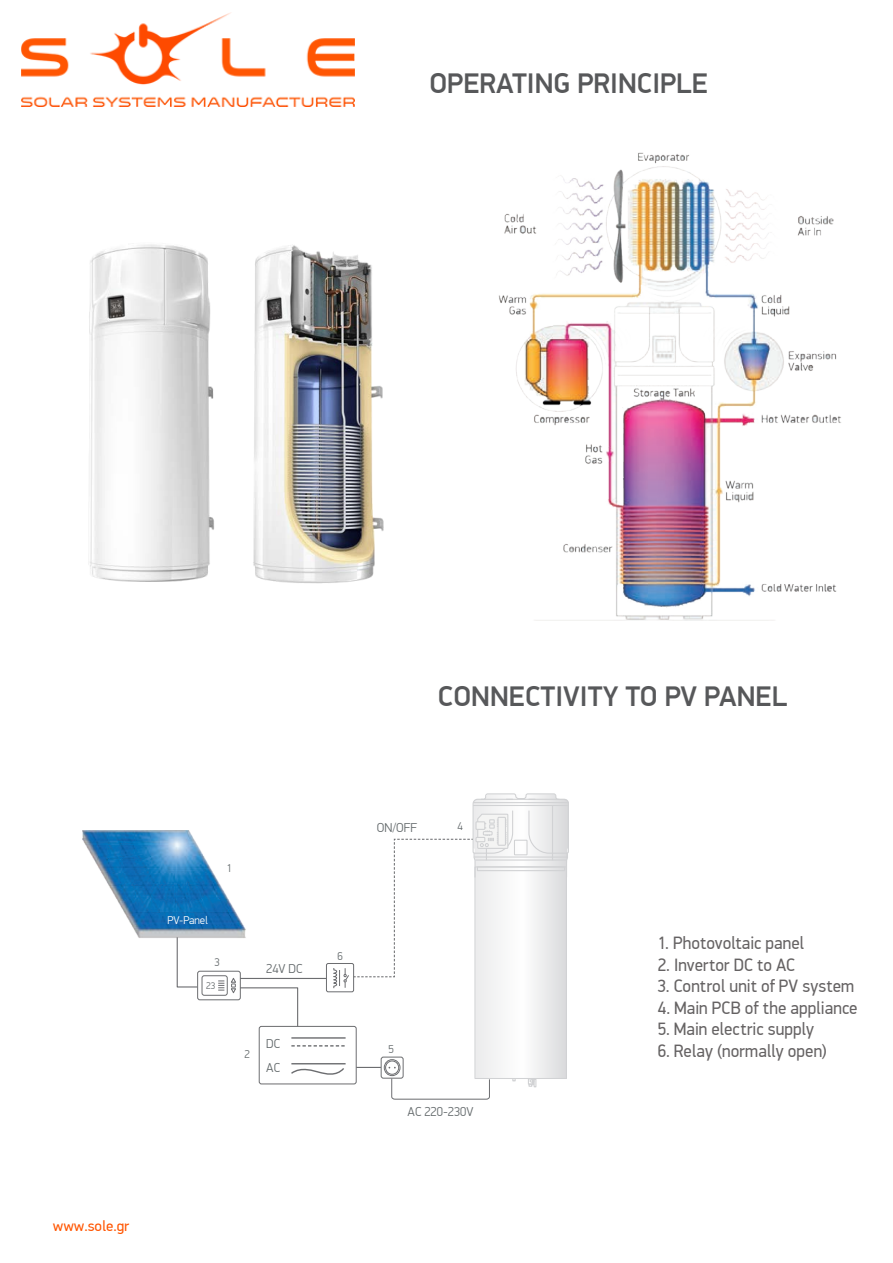
<style>
.page{position:relative;width:893px;height:1263px;background:#fff}
.page>*{position:absolute;margin:0;border:0;box-sizing:border-box;transform-origin:0 0}
.t1{font:500 28.5px "PF Din Display Pro";color:#57585a}
.t2{font:18px "PF Din Display Pro";color:#231f20;scale:.95 1}
.t3{font:15px "PF Din Display Pro";color:#f50}
.t4{font:300 12.9px/24.6px "PF Din Display Pro";color:#646a6c}
.t5{font:300 11.25px "PF Din Display Pro";color:#fff}
.t6{font:300 11.25px "PF Din Display Pro";color:#646a6c}
.t7{font:300 9.75px "PF Din Display Pro";color:#646a6c}
</style>
<div class="page">
<img style="left:293px;top:245px;width:91px;height:339px">
<img style="left:499px;top:152px;width:342px;height:469px">
<img style="left:88px;top:244px;width:205px;height:339px">
<img style="left:82px;top:830px;width:149px;height:108px">
<div style="left:197px;top:971px;width:44px;height:29px;border:1px solid #6c6d70;border-radius:2px"></div>
<div style="left:202px;top:975px;width:25px;height:20px;border:1px solid #6c6d70;border-radius:2px"></div>
<svg style="left:218px;top:981px;width:6px;height:10px"></svg>
<svg style="left:176px;top:936px;width:22px;height:52px"></svg>
<svg style="left:231px;top:793px;width:338px;height:307px"></svg>
<img style="left:22px;top:13px;width:333px;height:93px">
<p class="t1" style="left:429px;top:67px;width:280px">OPERATING PRINCIPLE</p>
<p class="t1" style="left:438px;top:679px;width:351px">CONNECTIVITY TO PV PANEL</p>
<p class="t6" style="left:227px;top:862px;width:7px">1</p>
<p class="t5" style="left:168px;top:914px;width:42px">PV-Panel</p>
<p class="t6" style="left:214px;top:956px;width:7px">3</p>
<p class="t7" style="left:206px;top:980px;width:11px">23</p>
<p class="t4" style="left:266px;top:956px;width:38px">24V DC</p>
<p class="t6" style="left:244px;top:1047px;width:7px">2</p>
<p class="t4" style="left:266px;top:1031px;width:16px">DC<br>AC</p>
<p class="t4" style="left:377px;top:815px;width:42px">ON/OFF</p>
<p class="t6" style="left:458px;top:820px;width:7px">4</p>
<p class="t6" style="left:337px;top:950px;width:7px">6</p>
<p class="t6" style="left:388px;top:1043px;width:7px">5</p>
<p class="t4" style="left:408px;top:1100px;width:67px">AC 220-230V</p>
<p class="t3" style="left:53px;top:1217px;width:78px">www.sole.gr</p>
<p class="t2" style="left:658px;top:932px;width:156px">1. Photovoltaic panel</p>
<p class="t2" style="left:658px;top:954px;width:146px">2. Invertor DC to AC</p>
<p class="t2" style="left:658px;top:975px;width:208px">3. Control unit of PV system</p>
<p class="t2" style="left:658px;top:997px;width:212px">4. Main PCB of the appliance</p>
<p class="t2" style="left:658px;top:1019px;width:166px">5. Main electric supply</p>
<p class="t2" style="left:658px;top:1040px;width:180px">6. Relay (normally open)</p>
</div>
